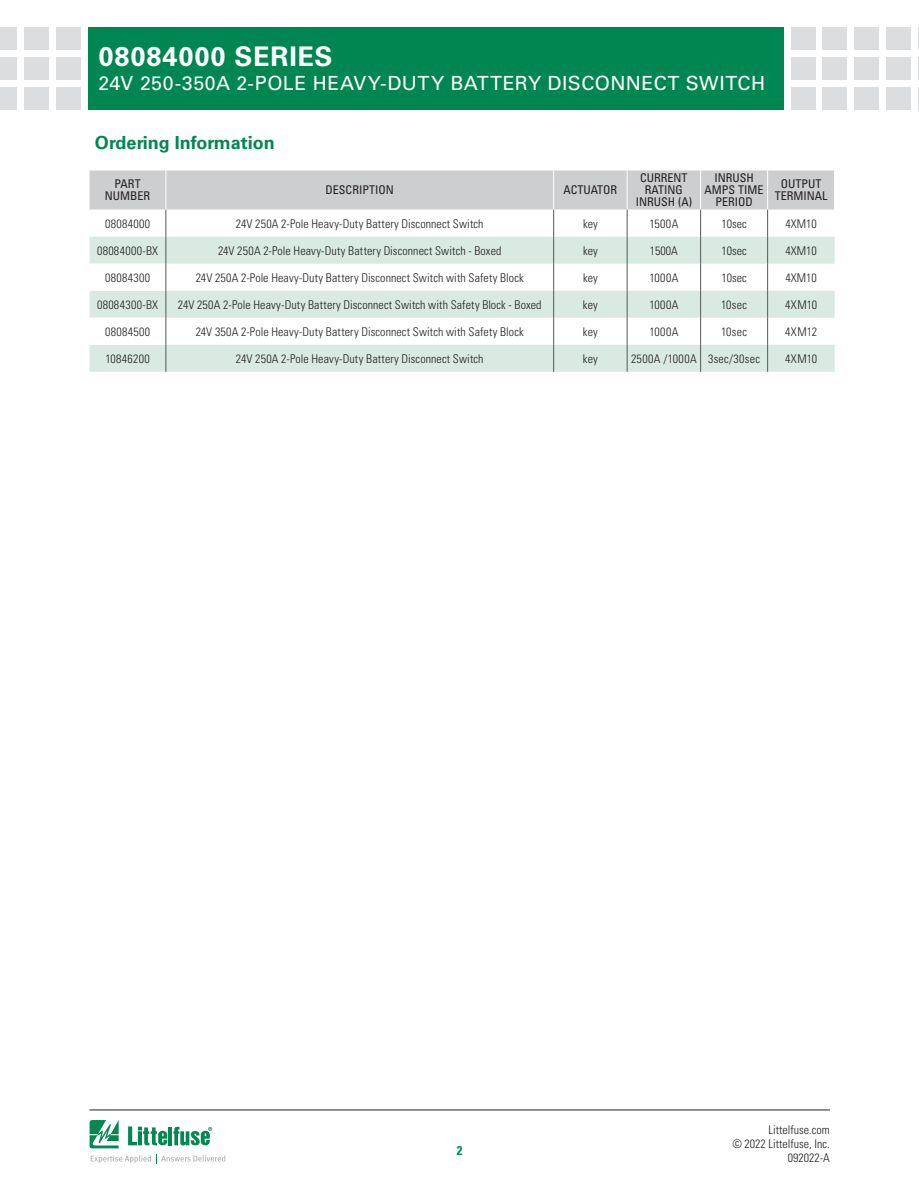
<style>
.page{position:relative;width:919px;height:1191px;background:#fff}
.page>*{position:absolute;margin:0;border:0;box-sizing:border-box;transform-origin:0 0}
.Head_Large{font:700 27px "Univers LT Std";letter-spacing:.035em;color:#fff}
.Head_Large-2{font:19.5px "Univers LT Std";letter-spacing:.025em;color:#fff}
.Green_Subheads{font:700 18px "Univers LT Std";color:#008751}
.t1{font:700 condensed 12.75px "Univers LT Std";color:#008751}
.Chart_Body{font:300 condensed 12px/14.2px "Univers LT Std";letter-spacing:.01em;color:#231f20;text-align:right}
.Footnotes__7_21_2010{font:300 condensed 12px "Univers LT Std";color:#231f20}
.Chart_Body-2{font:condensed 12px/12px "Univers LT Std";color:#231f20;text-align:center}
.Footnotes__7_21_2010-2{font:300 condensed 12px "Univers LT Std";letter-spacing:.035em;color:#231f20}
.Footnotes__7_21_2010-3{font:300 condensed 12px "Univers LT Std";letter-spacing:.025em;color:#231f20}
.Chart_Body-3{font:300 condensed 12px "Univers";letter-spacing:.025em;color:#231f20}
</style>
<div class="page">
<div style="left:56px;top:27px;width:25px;height:23px;background:#dcdddf"></div>
<div style="left:56px;top:57px;width:25px;height:23px;background:#dcdddf"></div>
<div style="left:56px;top:87px;width:25px;height:22px;background:#dcdddf"></div>
<div style="left:24px;top:27px;width:25px;height:23px;background:#dcdddf"></div>
<div style="left:24px;top:57px;width:25px;height:23px;background:#dcdddf"></div>
<div style="left:24px;top:87px;width:25px;height:22px;background:#dcdddf"></div>
<div style="left:0;top:27px;width:17px;height:23px;background:#dcdddf"></div>
<div style="left:0;top:57px;width:17px;height:23px;background:#dcdddf"></div>
<div style="left:0;top:87px;width:17px;height:22px;background:#dcdddf"></div>
<div style="left:790px;top:27px;width:25px;height:23px;background:#dcdddf"></div>
<div style="left:790px;top:57px;width:25px;height:23px;background:#dcdddf"></div>
<div style="left:790px;top:87px;width:25px;height:22px;background:#dcdddf"></div>
<div style="left:854px;top:27px;width:25px;height:23px;background:#dcdddf"></div>
<div style="left:854px;top:57px;width:25px;height:23px;background:#dcdddf"></div>
<div style="left:854px;top:87px;width:25px;height:22px;background:#dcdddf"></div>
<div style="left:822px;top:27px;width:25px;height:23px;background:#dcdddf"></div>
<div style="left:822px;top:57px;width:25px;height:23px;background:#dcdddf"></div>
<div style="left:822px;top:87px;width:25px;height:22px;background:#dcdddf"></div>
<div style="left:886px;top:27px;width:24px;height:23px;background:#dcdddf"></div>
<div style="left:886px;top:57px;width:24px;height:23px;background:#dcdddf"></div>
<div style="left:886px;top:87px;width:24px;height:22px;background:#dcdddf"></div>
<svg style="left:918px;top:27px;width:1px;height:23px"></svg>
<svg style="left:918px;top:57px;width:1px;height:23px"></svg>
<svg style="left:918px;top:87px;width:1px;height:22px"></svg>
<div style="left:88px;top:27px;width:695px;height:82px;background:#008751"></div>
<hr style="left:90px;top:1109px;width:739px;height:1px;background:#231f20">
<svg style="left:90px;top:1120px;width:135px;height:43px"></svg>
<svg style="left:90px;top:170px;width:744px;height:202px"></svg>
<p class="Head_Large" style="left:98px;top:41px;width:235px">08084000 SERIES</p>
<p class="Head_Large-2" style="left:98px;top:71px;width:668px">24V 250-350A 2-POLE HEAVY-DUTY BATTERY DISCONNECT SWITCH</p>
<p class="Green_Subheads" style="left:95px;top:132px;width:181px">Ordering Information</p>
<p class="Chart_Body-2" style="left:105px;top:178px;width:47px">PART<br>NUMBER</p>
<p class="Chart_Body-2" style="left:325px;top:184px;width:70px">DESCRIPTION</p>
<p class="Chart_Body-2" style="left:563px;top:184px;width:55px">ACTUATOR</p>
<p class="Chart_Body-2" style="left:635px;top:172px;width:58px">CURRENT<br>RATING<br>INRUSH (A)</p>
<p class="Chart_Body-2" style="left:704px;top:172px;width:60px">INRUSH<br>AMPS TIME<br>PERIOD</p>
<p class="Chart_Body-2" style="left:774px;top:178px;width:54px">OUTPUT<br>TERMINAL</p>
<p class="Chart_Body" style="left:105px;top:216px;width:47px">08084000</p>
<p class="Chart_Body" style="left:236px;top:216px;width:249px">24V 250A 2-Pole Heavy-Duty Battery Disconnect Switch</p>
<p class="Footnotes__7_21_2010" style="left:583px;top:216px;width:16px">key</p>
<p class="Footnotes__7_21_2010" style="left:649px;top:216px;width:30px">1500A</p>
<p class="Footnotes__7_21_2010" style="left:721px;top:216px;width:27px">10sec</p>
<p class="Footnotes__7_21_2010" style="left:785px;top:216px;width:33px">4XM10</p>
<p class="Chart_Body" style="left:97px;top:243px;width:63px">08084000-BX</p>
<p class="Chart_Body" style="left:218px;top:243px;width:285px">24V 250A 2-Pole Heavy-Duty Battery Disconnect Switch - Boxed</p>
<p class="Footnotes__7_21_2010" style="left:583px;top:243px;width:16px">key</p>
<p class="Footnotes__7_21_2010" style="left:649px;top:243px;width:29px">1500A</p>
<p class="Footnotes__7_21_2010" style="left:721px;top:243px;width:27px">10sec</p>
<p class="Footnotes__7_21_2010" style="left:785px;top:243px;width:33px">4XM10</p>
<p class="Chart_Body" style="left:105px;top:270px;width:47px">08084300</p>
<p class="Chart_Body" style="left:196px;top:270px;width:329px">24V 250A 2-Pole Heavy-Duty Battery Disconnect Switch with Safety Block</p>
<p class="Footnotes__7_21_2010" style="left:583px;top:270px;width:16px">key</p>
<p class="Footnotes__7_21_2010" style="left:649px;top:270px;width:30px">1000A</p>
<p class="Footnotes__7_21_2010" style="left:721px;top:270px;width:27px">10sec</p>
<p class="Footnotes__7_21_2010" style="left:785px;top:270px;width:33px">4XM10</p>
<p class="Chart_Body" style="left:97px;top:297px;width:63px">08084300-BX</p>
<p class="Chart_Body" style="left:178px;top:297px;width:365px">24V 250A 2-Pole Heavy-Duty Battery Disconnect Switch with Safety Block - Boxed</p>
<p class="Footnotes__7_21_2010" style="left:583px;top:297px;width:17px">key</p>
<p class="Footnotes__7_21_2010" style="left:649px;top:297px;width:30px">1000A</p>
<p class="Footnotes__7_21_2010" style="left:721px;top:297px;width:27px">10sec</p>
<p class="Footnotes__7_21_2010" style="left:785px;top:297px;width:33px">4XM10</p>
<p class="Chart_Body" style="left:105px;top:324px;width:46px">08084500</p>
<p class="Chart_Body" style="left:196px;top:324px;width:329px">24V 350A 2-Pole Heavy-Duty Battery Disconnect Switch with Safety Block</p>
<p class="Footnotes__7_21_2010" style="left:583px;top:324px;width:17px">key</p>
<p class="Footnotes__7_21_2010" style="left:649px;top:324px;width:30px">1000A</p>
<p class="Footnotes__7_21_2010" style="left:721px;top:324px;width:27px">10sec</p>
<p class="Footnotes__7_21_2010" style="left:785px;top:324px;width:33px">4XM12</p>
<p class="Chart_Body-3" style="left:105px;top:351px;width:46px">10846200</p>
<p class="Chart_Body" style="left:236px;top:351px;width:249px">24V 250A 2-Pole Heavy-Duty Battery Disconnect Switch</p>
<p class="Footnotes__7_21_2010" style="left:583px;top:351px;width:17px">key</p>
<p class="Footnotes__7_21_2010-2" style="left:631px;top:351px;width:67px">2500A /1000A</p>
<p class="Footnotes__7_21_2010-3" style="left:708px;top:351px;width:53px">3sec/30sec</p>
<p class="Footnotes__7_21_2010" style="left:785px;top:351px;width:33px">4XM10</p>
<p class="t1" style="left:456px;top:1142px;width:7px">2</p>
<p class="Chart_Body" style="left:732px;top:1122px;width:99px">Littelfuse.com<br>© 2022 Littelfuse, Inc.<br>092022-A</p>
</div>
